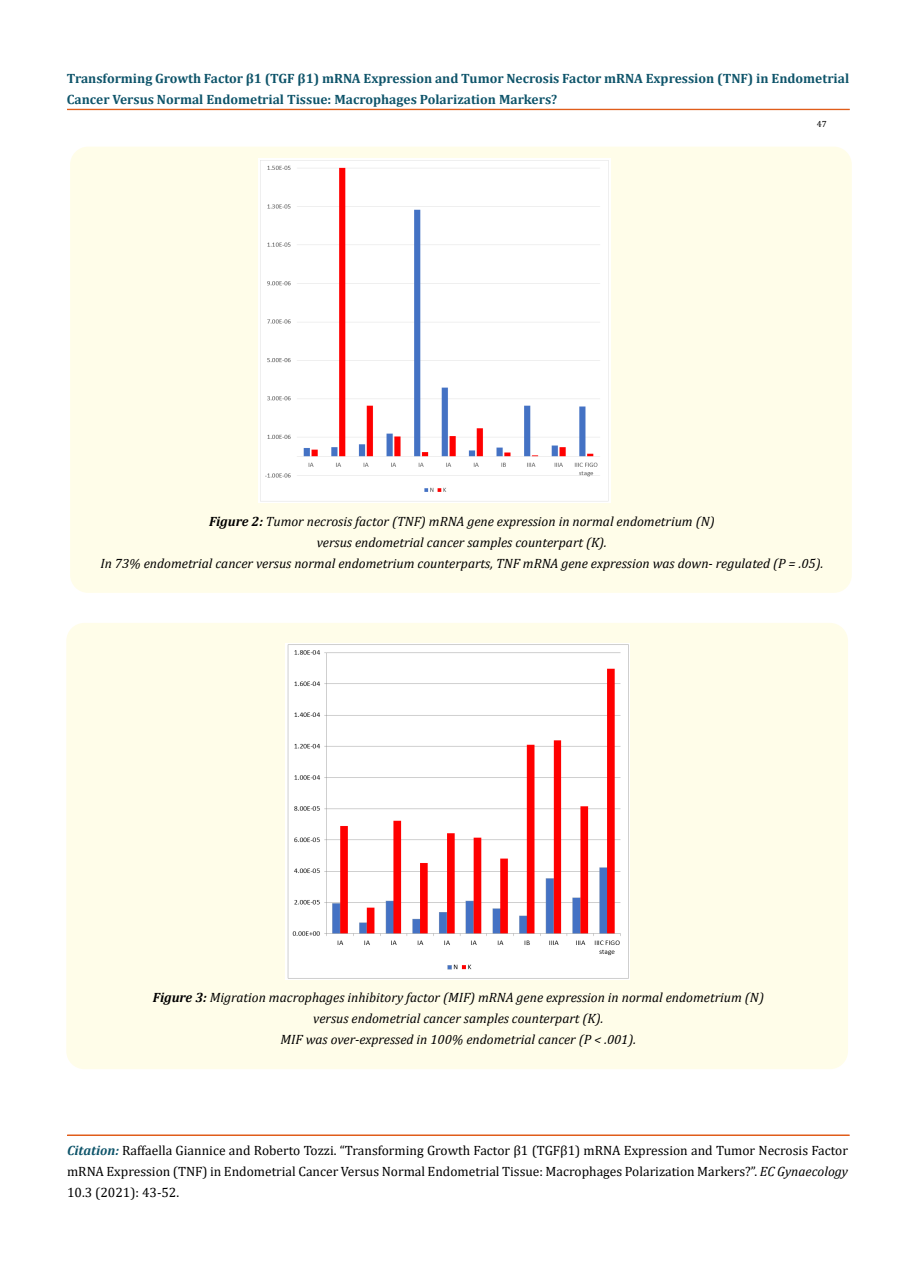
<style>
.page{position:relative;width:917px;height:1262px;background:#fff}
.page>*{position:absolute;margin:0;border:0;box-sizing:border-box;transform-origin:0 0}
.t1{font:italic 13.5px/21px "Cambria";color:#000;text-align:center}
.t2{font:13.5px/21px "Cambria";color:#000;text-align:justify}
.t3{font:700 13.5px/21px "Cambria";color:#0e546a}
.t4{font:9px "Cambria";color:#000}
.s1{font-weight:700}
.s2{font-weight:700;font-style:italic;color:#0e546a}
.s3{font-style:italic}
</style>
<div class="page">
<div style="left:67px;top:109px;width:782px;height:1px;border:1px solid #e05d1a"></div>
<div style="left:67px;top:1135px;width:782px;height:1px;border:1px solid #e05d1a"></div>
<div style="left:70px;top:147px;width:781px;height:446px;background:#fffde9;border-radius:18px"></div>
<img style="left:259px;top:159px;width:351px;height:344px">
<div style="left:66px;top:623px;width:782px;height:446px;background:#fffde9;border-radius:18px"></div>
<img style="left:286px;top:644px;width:343px;height:336px">
<p class="t3" style="left:67px;top:68px;width:783px">Transforming Growth Factor β1 (TGF β1) mRNA Expression and Tumor Necrosis Factor mRNA Expression (TNF) in Endometrial<br>Cancer Versus Normal Endometrial Tissue: Macrophages Polarization Markers?</p>
<p class="t4" style="left:816px;top:118px;width:11px">47</p>
<p class="t1" style="left:100px;top:510px;width:724px"><span class="s1">Figure 2:</span> Tumor necrosis factor (TNF) mRNA gene expression in normal endometrium (N)<br>versus endometrial cancer samples counterpart (K).<br>In 73% endometrial cancer versus normal endometrium counterparts, TNF mRNA gene expression was down- regulated (P = .05).</p>
<p class="t1" style="left:153px;top:986px;width:612px"><span class="s1">Figure 3:</span> Migration macrophages inhibitory factor (MIF) mRNA gene expression in normal endometrium (N) versus endometrial cancer samples counterpart (K).<br>MIF was over-expressed in 100% endometrial cancer (P &lt; .001).</p>
<p class="t2" style="left:67px;top:1140px;width:782px"><span class="s2">Citation:</span> Raffaella Giannice and Roberto Tozzi. “Transforming Growth Factor β1 (TGFβ1) mRNA Expression and Tumor Necrosis Factor mRNA Expression (TNF) in Endometrial Cancer Versus Normal Endometrial Tissue: Macrophages Polarization Markers?”. <span class="s3">EC Gynaecology </span>10.3 (2021): 43-52.</p>
</div>
